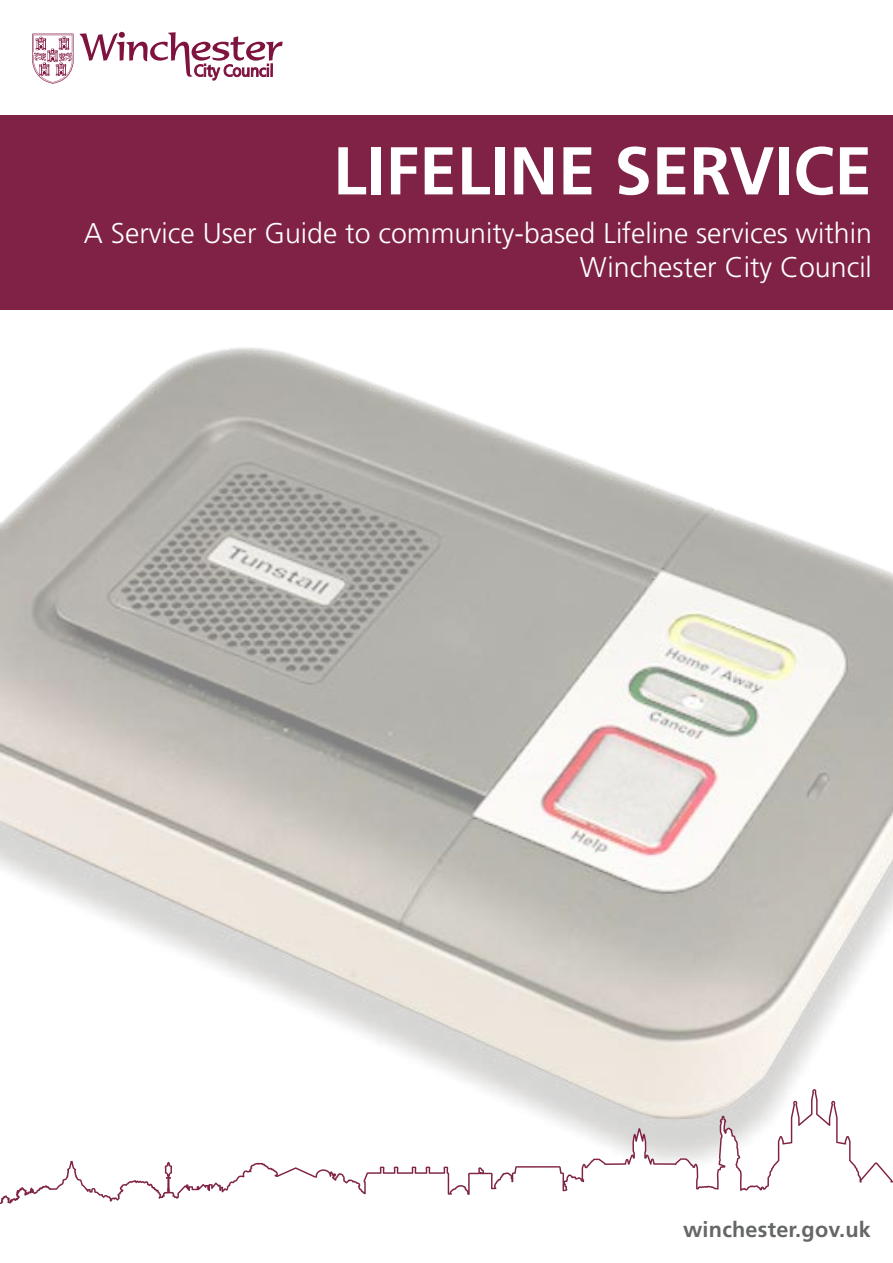
<style>
.page{position:relative;width:893px;height:1263px;background:#fff}
.page>*{position:absolute;margin:0;border:0;box-sizing:border-box;transform-origin:0 0}
.t1{font:700 67.5px "Frutiger LT Pro";color:#fff}
.t2{font:300 28.5px/34.2px "Frutiger LT Pro";color:#fff;text-align:right}
.t3{font:700 21.6px "Frutiger LT Pro";letter-spacing:.01em;color:#656767}
</style>
<div class="page">
<img style="left:0;top:347px;width:893px;height:742px">
<svg style="left:32px;top:34px;width:41px;height:50px"></svg>
<svg style="left:80px;top:32px;width:203px;height:48px"></svg>
<svg style="left:0;top:1089px;width:893px;height:115px"></svg>
<div style="left:0;top:116px;width:893px;height:194px;background:#802246"></div>
<h1 class="t1" style="left:333px;top:131px;width:540px">LIFELINE SERVICE</h1>
<p class="t2" style="left:84px;top:216px;width:789px">A Service User Guide to community-based Lifeline services within<br>Winchester City Council</p>
<p class="t3" style="left:683px;top:1217px;width:189px">winchester.gov.uk</p>
</div>
